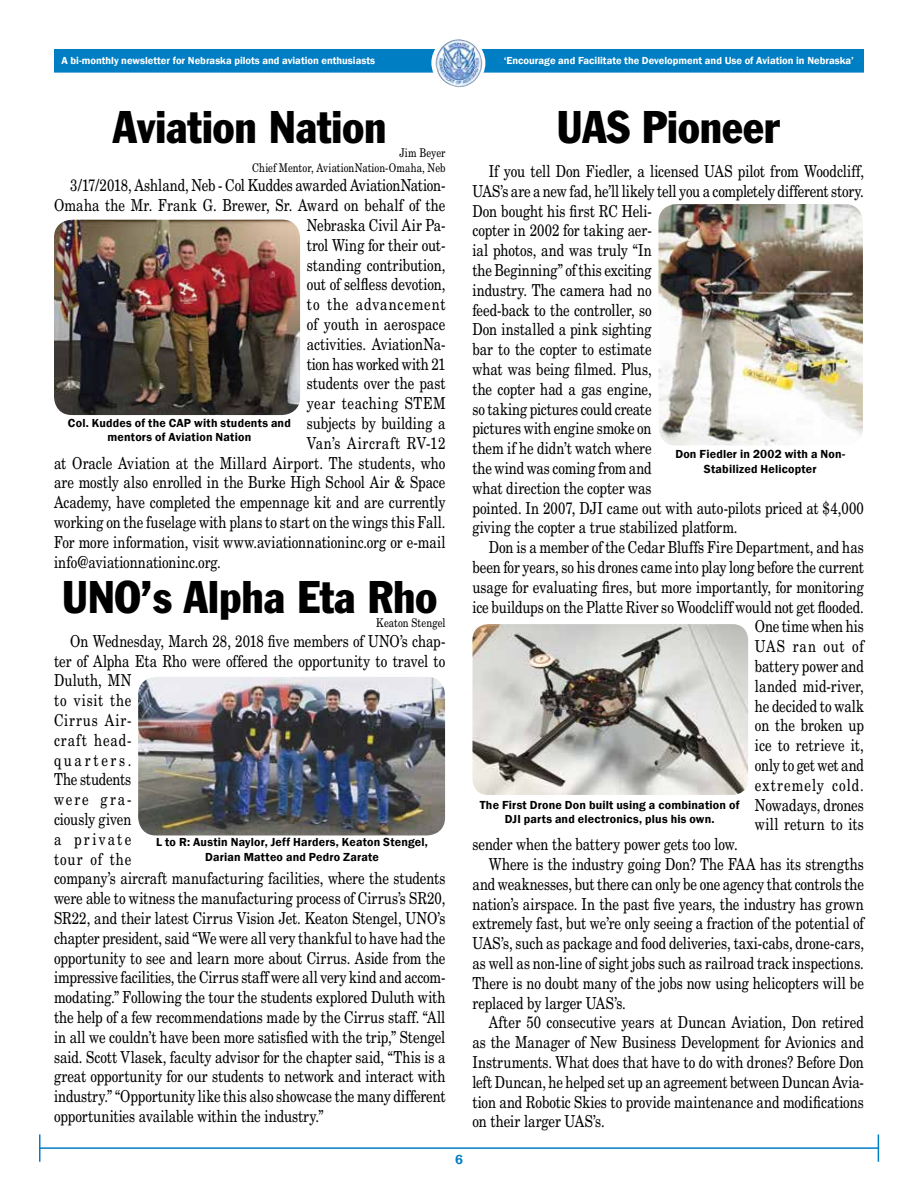
<style>
.page{position:relative;width:918px;height:1188px;background:#fff}
.page>*{position:absolute;margin:0;border:0;box-sizing:border-box;transform-origin:0 0}
.t1{font:condensed 45px "Franklin Gothic";color:#000}
.t2{font:16.5px/19.8px "New Century Schlbk";color:#000;scale:.8 1}
.t3{font:16.5px "New Century Schlbk";letter-spacing:-.02em;color:#000;scale:.8 1}
.t4{font:16.5px "New Century Schlbk";letter-spacing:.06em;color:#000;scale:.8 1}
.t5{font:16.5px "New Century Schlbk";letter-spacing:.05em;color:#000;scale:.8 1}
.t6{font:16.5px "New Century Schlbk";letter-spacing:.04em;color:#000;scale:.8 1}
.t7{font:16.5px "New Century Schlbk";letter-spacing:-.025em;color:#000;scale:.8 1}
.t8{font:16.5px "New Century Schlbk";letter-spacing:.02em;color:#000;scale:.8 1}
.t9{font:16.5px "New Century Schlbk";letter-spacing:.075em;color:#000;scale:.8 1}
.t10{font:600 13.5px "Franklin Gothic";color:#007ec4}
.t11{font:600 12px/14.4px "Franklin Gothic";letter-spacing:.015em;color:#000;text-align:center}
.t12{font:12px/14.4px "New Century Schlbk";letter-spacing:.005em;color:#000;text-align:right;scale:.8 1}
.t13{font:600 10.5px "Franklin Gothic";color:#fff}
</style>
<div class="page">
<div style="left:54px;top:49px;width:810px;height:24px;background:#007ec4;border:2px solid #007ec4"></div>
<svg style="left:432px;top:37px;width:53px;height:52px"></svg>
<div style="left:431px;top:36px;width:54px;height:54px;border:2px solid #fff;border-radius:50%"></div>
<img style="left:436px;top:39px;width:45px;height:48px">
<hr style="left:39px;top:1147px;width:839px;height:2px;background:#007ec4">
<svg style="left:39px;top:1134px;width:1px;height:28px"></svg>
<svg style="left:878px;top:1134px;width:1px;height:28px"></svg>
<img style="left:54px;top:220px;width:246px;height:195px">
<img style="left:138px;top:677px;width:307px;height:158px">
<img style="left:658px;top:204px;width:205px;height:242px">
<img style="left:472px;top:624px;width:276px;height:171px">
<p class="t13" style="left:62px;top:54px;width:315px">A bi-monthly newsletter for Nebraska pilots and aviation enthusiasts</p>
<p class="t13" style="left:504px;top:54px;width:352px">‘Encourage and Facilitate the Development and Use of Aviation in Nebraska’</p>
<h1 class="t1" style="left:113px;top:99px;width:275px">Aviation Nation</h1>
<p class="t12" style="left:252px;top:146px;width:243px">Jim Beyer<br>Chief Mentor, AviationNation-Omaha, Neb</p>
<p class="t3" style="left:70px;top:176px;width:471px">3/17/2018, Ashland, Neb - Col Kuddes awarded AviationNation-</p>
<p class="t2" style="left:54px;top:195px;width:491px">Omaha the Mr. Frank G. Brewer, Sr. Award on behalf of the</p>
<p class="t2" style="left:307px;top:215px;width:175px">Nebraska Civil Air Pa-</p>
<p class="t2" style="left:307px;top:235px;width:175px">trol Wing for their out-</p>
<p class="t2" style="left:307px;top:255px;width:175px">standing contribution,</p>
<p class="t2" style="left:307px;top:275px;width:175px">out of selfless devotion,</p>
<p class="t4" style="left:307px;top:294px;width:175px">to the advancement</p>
<p class="t2" style="left:307px;top:314px;width:175px">of youth in aerospace</p>
<p class="t2" style="left:307px;top:334px;width:175px">activities. AviationNa-</p>
<p class="t3" style="left:307px;top:354px;width:175px">tion has worked with 21</p>
<p class="t2" style="left:307px;top:374px;width:175px">students over the past</p>
<p class="t6" style="left:307px;top:393px;width:175px">year teaching STEM</p>
<p class="t2" style="left:307px;top:413px;width:175px">subjects by building a</p>
<p class="t5" style="left:307px;top:433px;width:175px">Van’s Aircraft RV-12</p>
<p class="t2" style="left:54px;top:453px;width:491px">at Oracle Aviation at the Millard Airport. The students, who</p>
<p class="t2" style="left:54px;top:473px;width:491px">are mostly also enrolled in the Burke High School Air &amp; Space</p>
<p class="t2" style="left:54px;top:492px;width:491px">Academy, have completed the empennage kit and are currently</p>
<p class="t2" style="left:54px;top:512px;width:491px">working on the fuselage with plans to start on the wings this Fall.</p>
<p class="t2" style="left:54px;top:532px;width:491px">For more information, visit www.aviationnationinc.org or e-mail</p>
<p class="t2" style="left:54px;top:552px;width:210px">info@aviationnationinc.org.</p>
<p class="t11" style="left:68px;top:415px;width:224px">Col. Kuddes of the CAP with students and mentors of Aviation Nation</p>
<h1 class="t1" style="left:62px;top:569px;width:376px">UNO’s Alpha Eta Rho</h1>
<p class="t12" style="left:376px;top:616px;width:88px">Keaton Stengel</p>
<p class="t2" style="left:54px;top:631px;width:491px;text-indent:16px">On Wednesday, March 28, 2018 five members of UNO’s chap&shy;ter of Alpha Eta Rho were offered the opportunity to travel to Duluth, MN<br>to visit the<br>Cirrus Air-<br>craft head-<br>quarters.<br>The students<br>were gra-<br>ciously given<br>a private<br>tour of the<br>company’s aircraft manufacturing facilities, where the students were able to witness the manufacturing process of Cirrus’s SR20, SR22, and their latest Cirrus Vision Jet. Keaton Stengel, UNO’s chapter president, said “We were all very thankful to have had the opportunity to see and learn more about Cirrus. Aside from the impressive facilities, the Cirrus staff were all very kind and accom&shy;modating.” Following the tour the students explored Duluth with the help of a few recommendations made by the Cirrus staff. “All in all we couldn’t have been more satisfied with the trip,” Stengel said. Scott Vlasek, faculty advisor for the chapter said, “This is a great opportunity for our students to network and interact with industry.” “Opportunity like this also showcase the many different opportunities available within the industry.”</p>
<p class="t11" style="left:156px;top:835px;width:273px">L to R: Austin Naylor, Jeff Harders, Keaton Stengel,<br>Darian Matteo and Pedro Zarate</p>
<p class="t10" style="left:455px;top:1151px;width:9px">6</p>
<h1 class="t1" style="left:557px;top:99px;width:224px">UAS Pioneer</h1>
<p class="t2" style="left:472px;top:161px;width:491px;text-indent:16px">If you tell Don Fiedler, a licensed UAS pilot from Woodcliff, UAS’s are a new fad, he’ll likely tell you a completely different story.<br>Don bought his first RC Heli-<br>copter in 2002 for taking aer-<br>ial photos, and was truly “In<br>the Beginning” of this exciting<br>industry. The camera had no<br>feed-back to the controller, so<br>Don installed a pink sighting<br>bar to the copter to estimate<br>what was being filmed. Plus,<br>the copter had a gas engine,<br>so taking pictures could create<br>pictures with engine smoke on<br>them if he didn’t watch where<br>the wind was coming from and<br>what direction the copter was<br>pointed. In 2007, DJI came out with auto-pilots priced at $4,000 giving the copter a true stabilized platform.</p>
<p class="t2" style="left:489px;top:537px;width:471px">Don is a member of the Cedar Bluffs Fire Department, and has</p>
<p class="t2" style="left:472px;top:557px;width:491px">been for years, so his drones came into play long before the current</p>
<p class="t2" style="left:472px;top:577px;width:491px">usage for evaluating fires, but more importantly, for monitoring</p>
<p class="t2" style="left:472px;top:597px;width:491px">ice buildups on the Platte River so Woodcliff would not get flooded.</p>
<p class="t2" style="left:755px;top:617px;width:138px">One time when his</p>
<p class="t4" style="left:755px;top:636px;width:138px">UAS ran out of</p>
<p class="t2" style="left:755px;top:656px;width:138px">battery power and</p>
<p class="t2" style="left:755px;top:676px;width:138px">landed mid-river,</p>
<p class="t2" style="left:755px;top:696px;width:138px">he decided to walk</p>
<p class="t2" style="left:755px;top:716px;width:138px">on the broken up</p>
<p class="t2" style="left:755px;top:735px;width:138px">ice to retrieve it,</p>
<p class="t7" style="left:755px;top:755px;width:138px">only to get wet and</p>
<p class="t9" style="left:755px;top:775px;width:138px">extremely cold.</p>
<p class="t2" style="left:755px;top:795px;width:138px">Nowadays, drones</p>
<p class="t8" style="left:755px;top:815px;width:138px">will return to its</p>
<p class="t2" style="left:472px;top:834px;width:333px">sender when the battery power gets too low.</p>
<p class="t2" style="left:489px;top:854px;width:471px">Where is the industry going Don? The FAA has its strengths</p>
<p class="t2" style="left:472px;top:874px;width:491px">and weaknesses, but there can only be one agency that controls the</p>
<p class="t2" style="left:472px;top:894px;width:491px">nation’s airspace. In the past five years, the industry has grown</p>
<p class="t2" style="left:472px;top:914px;width:491px">extremely fast, but we’re only seeing a fraction of the potential of</p>
<p class="t2" style="left:472px;top:933px;width:491px">UAS’s, such as package and food deliveries, taxi-cabs, drone-cars,</p>
<p class="t2" style="left:472px;top:953px;width:491px">as well as non-line of sight jobs such as railroad track inspections.</p>
<p class="t2" style="left:472px;top:973px;width:491px">There is no doubt many of the jobs now using helicopters will be</p>
<p class="t2" style="left:472px;top:993px;width:193px">replaced by larger UAS’s.</p>
<p class="t2" style="left:489px;top:1013px;width:471px">After 50 consecutive years at Duncan Aviation, Don retired</p>
<p class="t2" style="left:472px;top:1032px;width:491px">as the Manager of New Business Development for Avionics and</p>
<p class="t2" style="left:472px;top:1052px;width:491px">Instruments. What does that have to do with drones? Before Don</p>
<p class="t2" style="left:472px;top:1072px;width:491px">left Duncan, he helped set up an agreement between Duncan Avia-</p>
<p class="t2" style="left:472px;top:1092px;width:491px">tion and Robotic Skies to provide maintenance and modifications</p>
<p class="t2" style="left:472px;top:1112px;width:167px">on their larger UAS’s.</p>
<p class="t11" style="left:675px;top:447px;width:171px">Don Fiedler in 2002 with a Non-<br>Stabilized Helicopter</p>
<p class="t11" style="left:480px;top:798px;width:261px">The First Drone Don built using a combination of<br>DJI parts and electronics, plus his own.</p>
</div>
